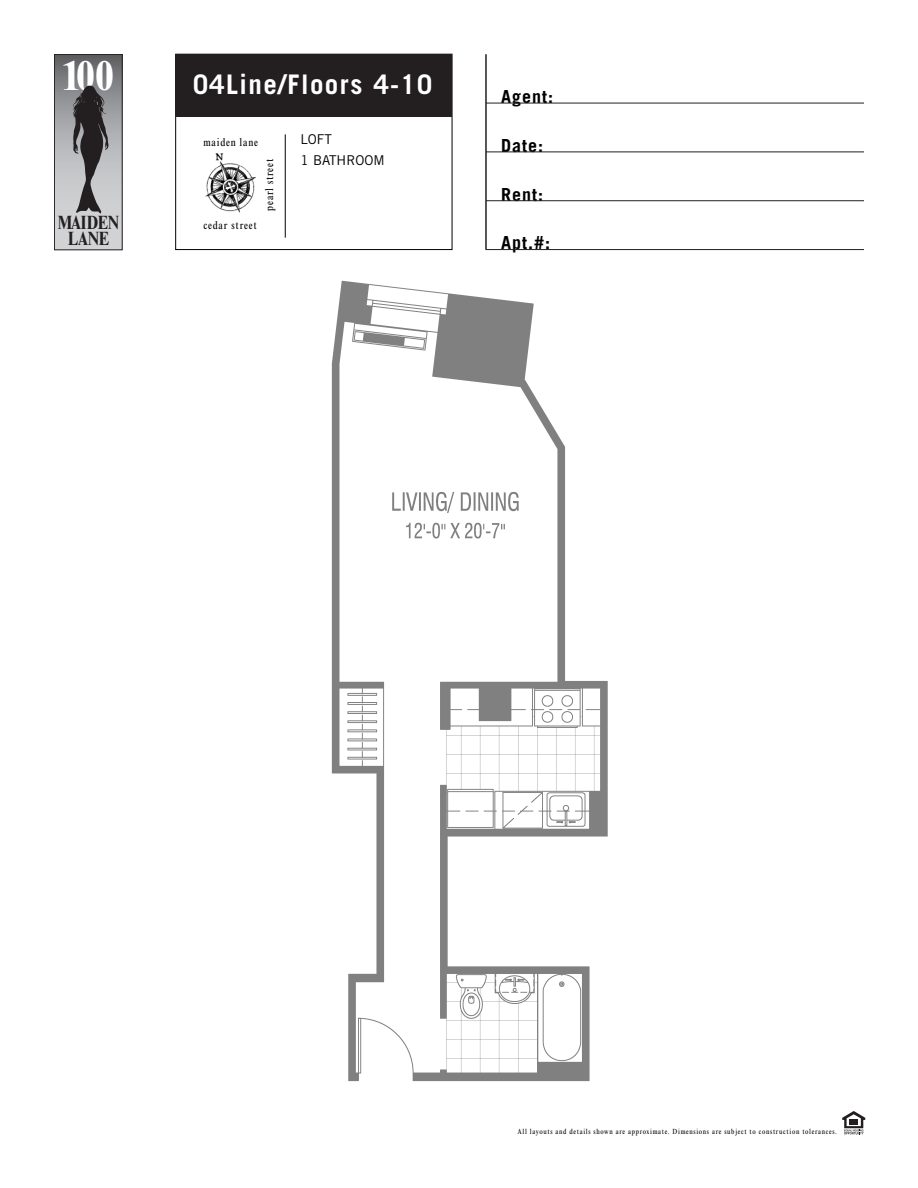
<style>
.page{position:relative;width:918px;height:1188px;background:#fff}
.page>*{position:absolute;margin:0;border:0;box-sizing:border-box;transform-origin:0 0}
.t1{font:700 condensed 42.3px "Times New Roman";color:#fff}
.t2{font:700 27px "Trade Gothic";letter-spacing:.055em;color:#fff}
.t3{font:700 condensed 19.35px/15.9px "Times New Roman";color:#231f20;text-align:center}
.t4{font:700 18px "Trade Gothic";letter-spacing:.055em;color:#000}
.t5{font:13.5px/21px "Trade Gothic";color:#000}
.t6{font:condensed 11.25px "Times New Roman";letter-spacing:.07em;color:#000}
.t7{font:condensed 7.5px "Times New Roman";letter-spacing:.09em;color:#000}
</style>
<div class="page">
<img style="left:205px;top:153px;width:51px;height:60px">
<img style="left:331px;top:280px;width:277px;height:802px">
<svg style="left:842px;top:1111px;width:23px;height:23px"></svg>
<hr style="left:285px;top:134px;width:1px;height:104px;background:#000">
<svg style="left:56px;top:56px;width:64px;height:192px;background:#abacaf"></svg>
<div style="left:54px;top:54px;width:68px;height:196px;border:1px solid #231f20"></div>
<img style="left:73px;top:85px;width:35px;height:129px">
<hr style="left:485px;top:54px;width:2px;height:196px;background:#231f20">
<hr style="left:486px;top:103px;width:378px;height:1px;background:#231f20">
<hr style="left:486px;top:152px;width:378px;height:1px;background:#231f20">
<hr style="left:486px;top:200px;width:378px;height:1px;background:#231f20">
<hr style="left:486px;top:249px;width:378px;height:1px;background:#231f20">
<div style="left:175px;top:54px;width:277px;height:63px;background:#231f20"></div>
<h1 class="t1" style="left:62px;top:61px;width:54px">100</h1>
<h3 class="t3" style="left:58px;top:217px;width:63px">MAIDEN<br>LANE</h3>
<h2 class="t2" style="left:193px;top:75px;width:241px">04Line/Floors 4-10</h2>
<h3 class="t6" style="left:203px;top:137px;width:56px">maiden lane</h3>
<h3 class="t6" style="left:203px;top:221px;width:55px">cedar street</h3>
<h3 class="t6" style="left:265px;top:211px;width:54px;rotate:-90deg">pearl street</h3>
<h3 class="t5" style="left:300px;top:130px;width:86px">LOFT<br>1 BATHROOM</h3>
<h3 class="t4" style="left:501px;top:90px;width:53px">Agent:</h3>
<h3 class="t4" style="left:501px;top:139px;width:43px">Date:</h3>
<h3 class="t4" style="left:501px;top:188px;width:43px">Rent:</h3>
<h3 class="t4" style="left:501px;top:236px;width:50px">Apt.#:</h3>
<p class="t7" style="left:518px;top:1128px;width:321px">All layouts and details shown are approximate. Dimensions are subject to construction tolerances.</p>
</div>
